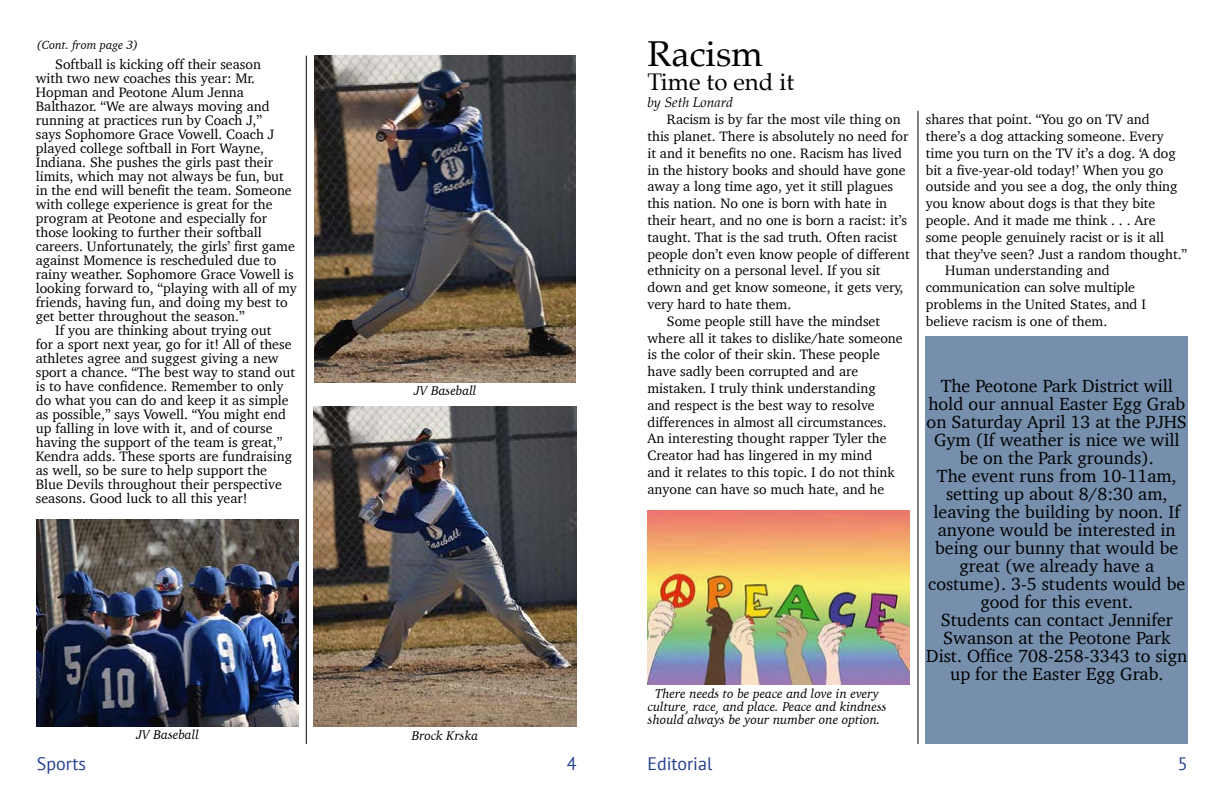
<style>
.page{position:relative;width:1224px;height:792px;background:#fff}
.page>*{position:absolute;margin:0;border:0;box-sizing:border-box;transform-origin:0 0}
.t1{font:36px "Palatino";color:#000}
.t2{font:24px "Palatino";color:#000}
.t3{font:18px/18px "Charter";color:#000;text-align:center}
.t4{font:18px "PT Sans";color:#25408f}
.t5{font:14px "Charter";color:#000}
.t6{font:italic 14px "Palatino";color:#000}
.t7{font:italic 13px/13px "Charter";color:#000;text-align:center}
.t8{font:italic 12px "Charter";color:#000}
</style>
<div class="page">
<hr style="left:306px;top:56px;width:1px;height:688px;background:#000">
<hr style="left:918px;top:111px;width:1px;height:633px;background:#000">
<img style="left:648px;top:510px;width:262px;height:174px">
<div style="left:926px;top:336px;width:262px;height:408px;background:#768fad"></div>
<img style="left:314px;top:56px;width:262px;height:326px">
<img style="left:37px;top:519px;width:262px;height:208px">
<img style="left:314px;top:407px;width:262px;height:320px">
<p class="t8" style="left:37px;top:34px;width:103px">(Cont. from page 3)</p>
<p class="t5" style="left:55px;top:53px;width:207px">Softball is kicking off their season</p>
<p class="t5" style="left:36px;top:67px;width:221px">with two new coaches this year: Mr.</p>
<p class="t5" style="left:36px;top:81px;width:210px">Hopman and Peotone Alum Jenna</p>
<p class="t5" style="left:36px;top:95px;width:235px">Balthazor. “We are always moving and</p>
<p class="t5" style="left:36px;top:109px;width:228px">running at practices run by Coach J,”</p>
<p class="t5" style="left:36px;top:123px;width:240px">says Sophomore Grace Vowell. Coach J</p>
<p class="t5" style="left:36px;top:137px;width:230px">played college softball in Fort Wayne,</p>
<p class="t5" style="left:36px;top:151px;width:239px">Indiana. She pushes the girls past their</p>
<p class="t5" style="left:36px;top:165px;width:250px">limits, which may not always be fun, but</p>
<p class="t5" style="left:36px;top:179px;width:258px">in the end will benefit the team. Someone</p>
<p class="t5" style="left:36px;top:193px;width:238px">with college experience is great for the</p>
<p class="t5" style="left:36px;top:207px;width:233px">program at Peotone and especially for</p>
<p class="t5" style="left:36px;top:221px;width:227px">those looking to further their softball</p>
<p class="t5" style="left:36px;top:235px;width:261px">careers. Unfortunately, the girls’ first game</p>
<p class="t5" style="left:36px;top:249px;width:242px">against Momence is rescheduled due to</p>
<p class="t5" style="left:36px;top:263px;width:259px">rainy weather. Sophomore Grace Vowell is</p>
<p class="t5" style="left:36px;top:277px;width:262px">looking forward to, “playing with all of my</p>
<p class="t5" style="left:36px;top:291px;width:253px">friends, having fun, and doing my best to</p>
<p class="t5" style="left:36px;top:305px;width:210px">get better throughout the season.”</p>
<p class="t5" style="left:55px;top:319px;width:218px">If you are thinking about trying out</p>
<p class="t5" style="left:36px;top:333px;width:257px">for a sport next year, go for it! All of these</p>
<p class="t5" style="left:36px;top:347px;width:244px">athletes agree and suggest giving a new</p>
<p class="t5" style="left:36px;top:361px;width:261px">sport a chance. “The best way to stand out</p>
<p class="t5" style="left:36px;top:375px;width:249px">is to have confidence. Remember to only</p>
<p class="t5" style="left:36px;top:389px;width:254px">do what you can do and keep it as simple</p>
<p class="t5" style="left:36px;top:403px;width:252px">as possible,” says Vowell. “You might end</p>
<p class="t5" style="left:36px;top:417px;width:239px">up falling in love with it, and of course</p>
<p class="t5" style="left:36px;top:431px;width:248px">having the support of the team is great,”</p>
<p class="t5" style="left:36px;top:445px;width:258px">Kendra adds. These sports are fundraising</p>
<p class="t5" style="left:36px;top:459px;width:233px">as well, so be sure to help support the</p>
<p class="t5" style="left:36px;top:473px;width:248px">Blue Devils throughout their perspective</p>
<p class="t5" style="left:36px;top:487px;width:213px">seasons. Good luck to all this year!</p>
<p class="t7" style="left:414px;top:384px;width:64px">JV Baseball</p>
<p class="t7" style="left:136px;top:728px;width:64px">JV Baseball</p>
<p class="t7" style="left:412px;top:729px;width:68px">Brock Krska</p>
<p class="t4" style="left:37px;top:753px;width:51px">Sports</p>
<p class="t4" style="left:567px;top:753px;width:11px">4</p>
<h1 class="t1" style="left:648px;top:23px;width:117px">Racism</h1>
<h2 class="t2" style="left:648px;top:62px;width:148px">Time to end it</h2>
<p class="t6" style="left:648px;top:90px;width:87px">by Seth Lonard</p>
<p class="t5" style="left:667px;top:107px;width:235px">Racism is by far the most vile thing on</p>
<p class="t5" style="left:648px;top:124px;width:262px">this planet. There is absolutely no need for</p>
<p class="t5" style="left:648px;top:141px;width:256px">it and it benefits no one. Racism has lived</p>
<p class="t5" style="left:648px;top:158px;width:260px">in the history books and should have gone</p>
<p class="t5" style="left:648px;top:174px;width:247px">away a long time ago, yet it still plagues</p>
<p class="t5" style="left:648px;top:191px;width:241px">this nation. No one is born with hate in</p>
<p class="t5" style="left:648px;top:208px;width:261px">their heart, and no one is born a racist: it’s</p>
<p class="t5" style="left:648px;top:225px;width:251px">taught. That is the sad truth. Often racist</p>
<p class="t5" style="left:648px;top:242px;width:264px">people don’t even know people of different</p>
<p class="t5" style="left:648px;top:258px;width:235px">ethnicity on a personal level. If you sit</p>
<p class="t5" style="left:648px;top:275px;width:258px">down and get know someone, it gets very,</p>
<p class="t5" style="left:648px;top:292px;width:145px">very hard to hate them.</p>
<p class="t5" style="left:667px;top:309px;width:215px">Some people still have the mindset</p>
<p class="t5" style="left:648px;top:326px;width:257px">where all it takes to dislike/hate someone</p>
<p class="t5" style="left:648px;top:342px;width:234px">is the color of their skin. These people</p>
<p class="t5" style="left:648px;top:359px;width:212px">have sadly been corrupted and are</p>
<p class="t5" style="left:648px;top:376px;width:230px">mistaken. I truly think understanding</p>
<p class="t5" style="left:648px;top:393px;width:229px">and respect is the best way to resolve</p>
<p class="t5" style="left:648px;top:410px;width:241px">differences in almost all circumstances.</p>
<p class="t5" style="left:648px;top:426px;width:241px">An interesting thought rapper Tyler the</p>
<p class="t5" style="left:648px;top:443px;width:226px">Creator had has lingered in my mind</p>
<p class="t5" style="left:648px;top:460px;width:249px">and it relates to this topic. I do not think</p>
<p class="t5" style="left:648px;top:477px;width:238px">anyone can have so much hate, and he</p>
<p class="t7" style="left:648px;top:687px;width:240px">There needs to be peace and love in every culture, race, and place. Peace and kindness should always be your number one option.</p>
<p class="t5" style="left:926px;top:107px;width:226px">shares that point. “You go on TV and</p>
<p class="t5" style="left:926px;top:124px;width:239px">there’s a dog attacking someone. Every</p>
<p class="t5" style="left:926px;top:141px;width:252px">time you turn on the TV it’s a dog. ‘A dog</p>
<p class="t5" style="left:926px;top:158px;width:239px">bit a five-year-old today!’ When you go</p>
<p class="t5" style="left:926px;top:174px;width:253px">outside and you see a dog, the only thing</p>
<p class="t5" style="left:926px;top:191px;width:231px">you know about dogs is that they bite</p>
<p class="t5" style="left:926px;top:208px;width:231px">people. And it made me think . . . Are</p>
<p class="t5" style="left:926px;top:225px;width:240px">some people genuinely racist or is it all</p>
<p class="t5" style="left:926px;top:242px;width:263px">that they’ve seen? Just a random thought.”</p>
<p class="t5" style="left:945px;top:258px;width:166px">Human understanding and</p>
<p class="t5" style="left:926px;top:275px;width:211px">communication can solve multiple</p>
<p class="t5" style="left:926px;top:292px;width:222px">problems in the United States, and I</p>
<p class="t5" style="left:926px;top:309px;width:183px">believe racism is one of them.</p>
<p class="t3" style="left:926px;top:377px;width:263px">The Peotone Park District will hold our annual Easter Egg Grab on Saturday April 13 at the PJHS<br>Gym (If weather is nice we will be on the Park grounds).<br>The event runs from 10-11am, setting up about 8/8:30 am, leaving the building by noon. If anyone would be interested in being our bunny that would be great (we already have a costume). 3-5 students would be good for this event.<br>Students can contact Jennifer<br>Swanson at the Peotone Park<br>Dist. Office 708-258-3343 to sign up for the Easter Egg Grab.</p>
<p class="t4" style="left:648px;top:752px;width:66px">Editorial</p>
<p class="t4" style="left:1178px;top:752px;width:11px">5</p>
</div>
